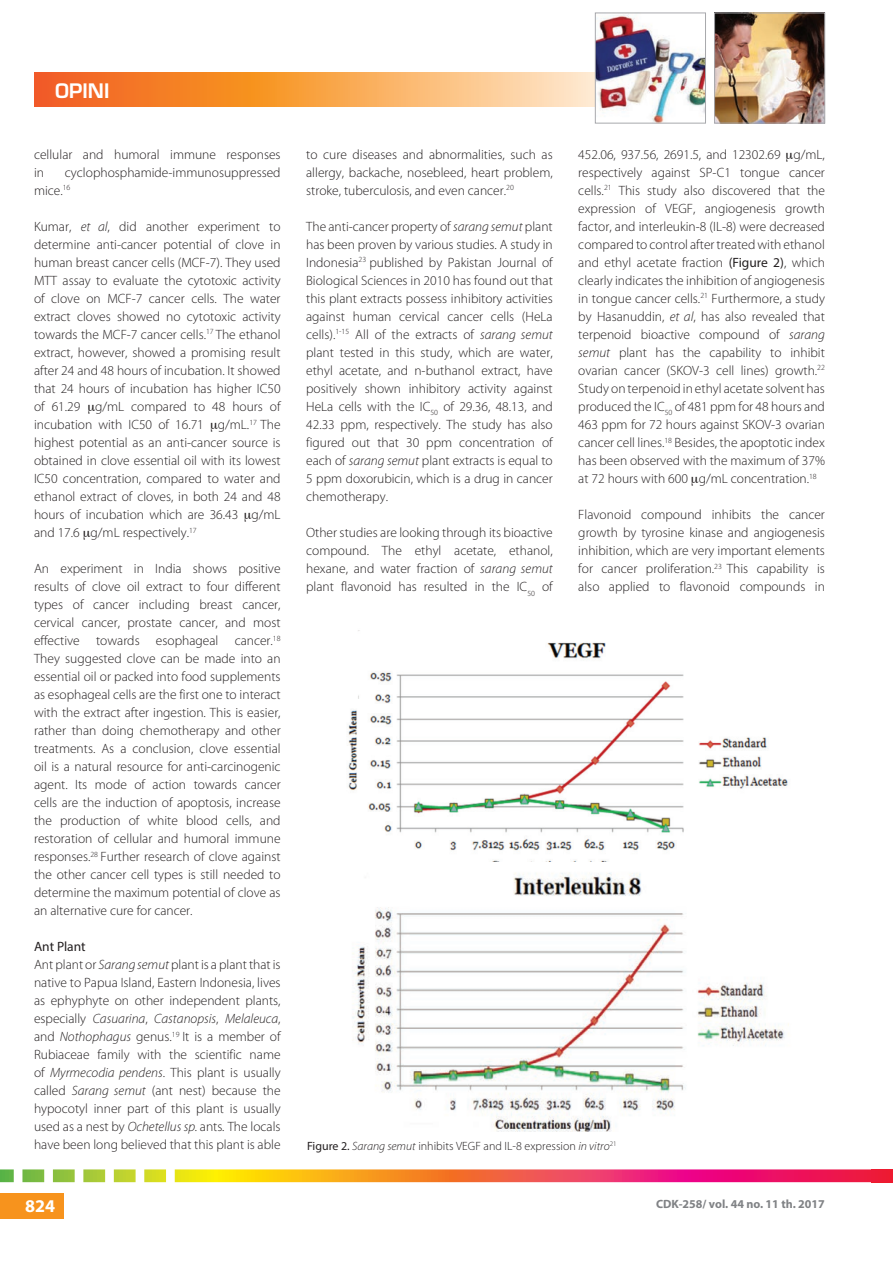
<style>
.page{position:relative;width:893px;height:1263px;background:#fff}
.page>*{position:absolute;margin:0;border:0;box-sizing:border-box;transform-origin:0 0}
.t1{font:600 19.5px "Eurostile LT Std";color:#fff}
.t2{font:700 18px "Myriad Pro";color:#fff}
.t3{font:300 13.5px/18px "Myriad Pro";color:#231f20;text-align:justify}
.t4{font:300 12px "Myriad Pro";color:#231f20}
.t5{font:700 12px "Myriad Pro";color:#808285}
.s1{font-style:italic}
.s2{font-weight:400}
</style>
<div class="page">
<svg style="left:34px;top:72px;width:561px;height:35px;background:#f8a257"></svg>
<img style="left:716px;top:15px;width:107px;height:106px">
<div style="left:714px;top:13px;width:111px;height:110px;border:1px solid #a8a9ad"></div>
<img style="left:597px;top:15px;width:107px;height:106px">
<div style="left:595px;top:13px;width:111px;height:110px;border:1px solid #a8a9ad"></div>
<div style="left:0;top:1193px;width:64px;height:25px;background:#f7931d"></div>
<svg style="left:0;top:1169px;width:893px;height:13px;background:#e87d50"></svg>
<img style="left:348px;top:630px;width:440px;height:231px">
<img style="left:352px;top:873px;width:437px;height:259px">
<h1 class="t1" style="left:55px;top:79px;width:56px">OPINI</h1>
<p class="t3" style="left:34px;top:146px;width:248px">cellular and humoral immune responses in</p>
<p class="t3" style="left:34px;top:164px;width:248px;text-indent:31px">cyclophosphamide-immunosuppressed mice.<sup>16</sup></p>
<p class="t3" style="left:34px;top:218px;width:248px">Kumar, <span class="s1">et al</span>, did another experiment to determine anti-cancer potential of clove in human breast cancer cells (MCF-7). They used MTT assay to evaluate the cytotoxic activity of clove on MCF-7 cancer cells. The water extract cloves showed no cytotoxic activity towards the MCF-7 cancer cells.<sup>17</sup> The ethanol extract, however, showed a promising result after 24 and 48 hours of incubation. It showed that 24 hours of incubation has higher IC50 of 61.29 g/mL compared to 48 hours of incubation with IC50 of 16.71 g/mL.<sup>17</sup> The highest potential as an anti-cancer source is obtained in clove essential oil with its lowest IC50 concentration, compared to water and ethanol extract of cloves, in both 24 and 48 hours of incubation which are 36.43 g/mL and 17.6 g/mL respectively.<sup>17</sup></p>
<p class="t3" style="left:34px;top:560px;width:248px">An experiment in India shows positive results of clove oil extract to four different types of cancer including breast cancer, cervical cancer, prostate cancer, and most effective towards esophageal cancer.<sup>18<br></sup>They suggested clove can be made into an essential oil or packed into food supplements as esophageal cells are the first one to interact with the extract after ingestion. This is easier, rather than doing chemotherapy and other treatments. As a conclusion, clove essential oil is a natural resource for anti-carcinogenic agent. Its mode of action towards cancer cells are the induction of apoptosis, increase the production of white blood cells, and restoration of cellular and humoral immune responses.<sup>28</sup> Further research of clove against the other cancer cell types is still needed to determine the maximum potential of clove as an alternative cure for cancer.</p>
<p class="t3" style="left:34px;top:938px;width:248px;text-align:left"><span class="s2">Ant Plant<br></span>Ant plant or <span class="s1">Sarang semut</span> plant is a plant that is native to Papua Island, Eastern Indonesia, lives as ephyphyte on other independent plants, especially <span class="s1">Casuarina</span>, <span class="s1">Castanopsis</span>, <span class="s1">Melaleuca</span>, and <span class="s1">Nothophagus</span> genus.<sup>19</sup> It is a member of Rubiaceae family with the scientific name of <span class="s1">Myrmecodia pendens</span>. This plant is usually called <span class="s1">Sarang semut</span> (ant nest) because the hypocotyl inner part of this plant is usually used as a nest by <span class="s1">Ochetellus sp.</span> ants<span class="s1">.</span> The locals have been long believed that this plant is able</p>
<p class="t3" style="left:306px;top:146px;width:248px">to cure diseases and abnormalities, such as allergy, backache, nosebleed, heart problem, stroke, tuberculosis, and even cancer.<sup>20</sup></p>
<p class="t3" style="left:306px;top:218px;width:248px">The anti-cancer property of <span class="s1">sarang semut</span> plant has been proven by various studies. A study in Indonesia<sup>23</sup> published by Pakistan Journal of Biological Sciences in 2010 has found out that this plant extracts possess inhibitory activities against human cervical cancer cells (HeLa cells).<sup>1-15</sup> All of the extracts of <span class="s1">sarang semut </span>plant tested in this study, which are water, ethyl acetate, and n-buthanol extract, have positively shown inhibitory activity against HeLa cells with the IC<sub>50</sub> of 29.36, 48.13, and 42.33 ppm, respectively. The study has also figured out that 30 ppm concentration of each of <span class="s1">sarang semut</span> plant extracts is equal to 5 ppm doxorubicin, which is a drug in cancer chemotherapy.</p>
<p class="t3" style="left:306px;top:524px;width:248px">Other studies are looking through its bioactive compound. The ethyl acetate, ethanol, hexane, and water fraction of <span class="s1">sarang semut </span>plant flavonoid has resulted in the IC<sub>50</sub> of</p>
<p class="t3" style="left:578px;top:146px;width:248px">452.06, 937.56, 2691.5, and 12302.69 g/mL, respectively against SP-C1 tongue cancer cells.<sup>21</sup> This study also discovered that the expression of VEGF, angiogenesis growth factor, and interleukin-8 (IL-8) were decreased compared to control after treated with ethanol and ethyl acetate fraction <span class="s2">(Figure 2)</span>, which clearly indicates the inhibition of angiogenesis in tongue cancer cells.<sup>21</sup> Furthermore, a study by Hasanuddin, <span class="s1">et al</span>, has also revealed that terpenoid bioactive compound of <span class="s1">sarang semut</span> plant has the capability to inhibit ovarian cancer (SKOV-3 cell lines) growth.<sup>22<br></sup>Study on terpenoid in ethyl acetate solvent has produced the IC<sub>50</sub> of 481 ppm for 48 hours and 463 ppm for 72 hours against SKOV-3 ovarian cancer cell lines.<sup>18</sup> Besides, the apoptotic index has been observed with the maximum of 37% at 72 hours with 600 g/mL concentration.<sup>18</sup></p>
<p class="t3" style="left:578px;top:506px;width:248px">Flavonoid compound inhibits the cancer growth by tyrosine kinase and angiogenesis inhibition, which are very important elements for cancer proliferation.<sup>23</sup> This capability is also applied to flavonoid compounds in</p>
<p class="t4" style="left:307px;top:1140px;width:311px"><span class="s2">Figure 2.</span> <span class="s1">Sarang semut</span> inhibits VEGF and IL-8 expression <span class="s1">in vitro</span><sup>21</sup></p>
<h2 class="t2" style="left:25px;top:1194px;width:31px">824</h2>
<p class="t5" style="left:656px;top:1196px;width:170px">CDK-258/ vol. 44 no. 11 th. 2017</p>
</div>
